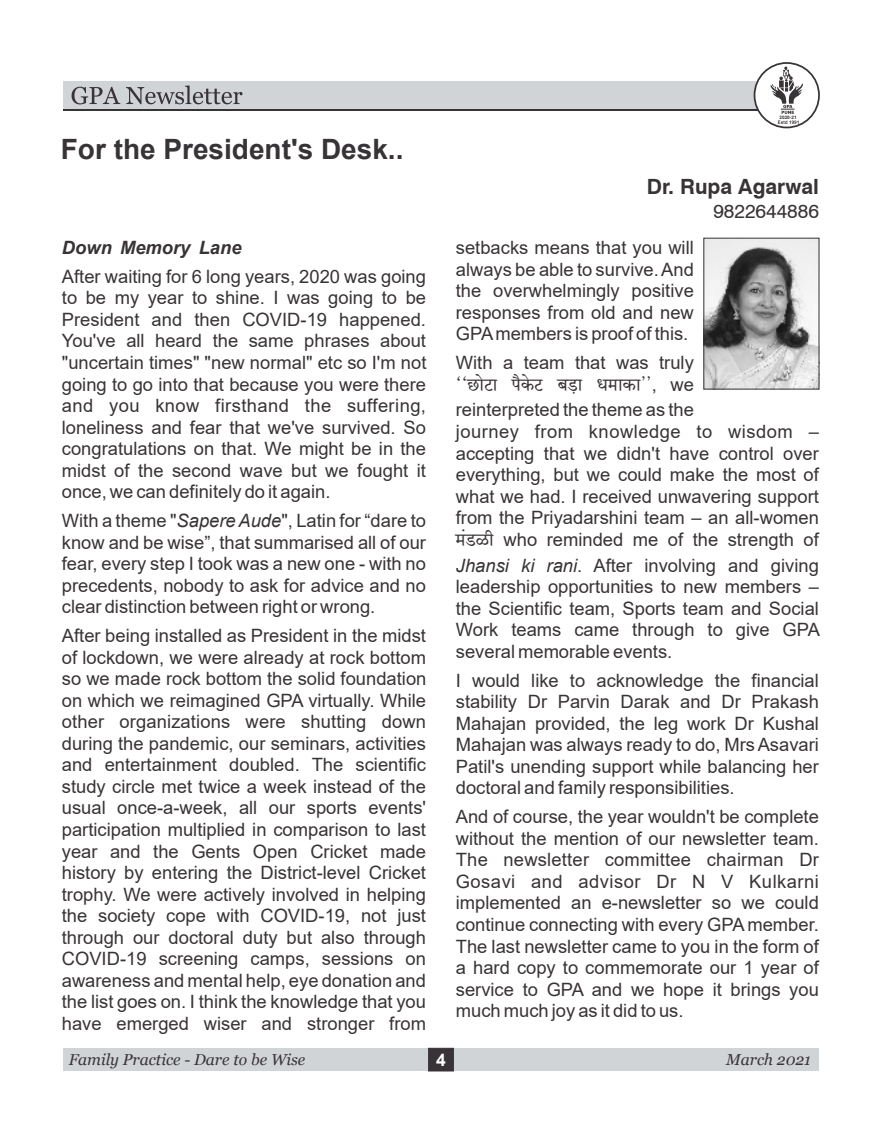
<style>
.page{position:relative;width:882px;height:1134px;background:#fff}
.page>*{position:absolute;margin:0;border:0;box-sizing:border-box;transform-origin:0 0}
.t1{font:700 28px "Arial";color:#383336}
.t2{font:22.75px "SHREE DEV";color:#383336}
.t3{font:700 21px "Swiss 721 BT";color:#383336}
.t4{font:19.25px "Swiss 721 BT";color:#383336}
.t5{font:18.38px/21.5px "Arial";color:#383336;text-align:justify}
.t6{font:18.38px "Arial";letter-spacing:.025em;color:#383336}
.t7{font:italic 700 18.38px "Arial";color:#383336}
.t8{font:700 17.5px "Arial";color:#fff}
.t9{font:italic 15.75px "Georgia";color:#383336}
.t10{font:700 4.73px "Arial";color:#383336}
.s1{font-style:italic}
</style>
<div class="page">
<div style="left:63px;top:1048px;width:756px;height:23px;background:#d1d4d6"></div>
<svg style="left:428px;top:1047px;width:26px;height:25px"></svg>
<div style="left:63px;top:83px;width:734px;height:28px;background:#383336"></div>
<div style="left:63px;top:81px;width:734px;height:28px;background:#d1d4d6"></div>
<svg style="left:72px;top:87px;width:48px;height:17px"></svg>
<svg style="left:126px;top:86px;width:116px;height:18px"></svg>
<svg style="left:754px;top:62px;width:66px;height:66px"></svg>
<svg style="left:770px;top:67px;width:34px;height:47px"></svg>
<svg style="left:778px;top:121px;width:21px;height:3px"></svg>
<img style="left:705px;top:240px;width:112px;height:148px">
<h1 class="t1" style="left:61px;top:138px;width:344px">For the President's Desk..</h1>
<p class="t7" style="left:62px;top:241px;width:181px">Down Memory Lane</p>
<p class="t5" style="left:62px;top:267px;width:366px">After waiting for 6 long years, 2020 was going to be my year to shine. I was going to be President and then COVID-19 happened.<br>You've all heard the same phrases about "uncertain times" "new normal" etc so I'm not going to go into that because you were there and you know firsthand the suffering, loneliness and fear that we've survived. So congratulations on that. We might be in the midst of the second wave but we fought it once, we can definitely do it again.</p>
<p class="t5" style="left:62px;top:511px;width:366px">With a theme "<span class="s1">Sapere Aude</span>", Latin for “dare to know and be wise”, that summarised all of our fear, every step I took was a new one - with no precedents, nobody to ask for advice and no clear distinction between right or wrong.</p>
<p class="t5" style="left:62px;top:626px;width:366px">After being installed as President in the midst of lockdown, we were already at rock bottom so we made rock bottom the solid foundation on which we reimagined GPA virtually. While other organizations were shutting down during the pandemic, our seminars, activities and entertainment doubled. The scientific study circle met twice a week instead of the usual once-a-week, all our sports events' participation multiplied in comparison to last year and the Gents Open Cricket made history by entering the District-level Cricket trophy. We were actively involved in helping the society cope with COVID-19, not just through our doctoral duty but also through COVID-19 screening camps, sessions on awareness and mental help, eye donation and the list goes on. I think the knowledge that you have emerged wiser and stronger from</p>
<p class="t9" style="left:69px;top:1053px;width:238px">Family Practice - Dare to be Wise</p>
<p class="t8" style="left:436px;top:1053px;width:11px">4</p>
<p class="t10" style="left:780px;top:116px;width:19px">2020-21</p>
<p class="t3" style="left:647px;top:178px;width:174px">Dr. Rupa Agarwal</p>
<p class="t4" style="left:713px;top:203px;width:107px">9822644886</p>
<p class="t5" style="left:456px;top:238px;width:240px">setbacks means that you will always be able to survive. And the overwhelmingly positive responses from old and new GPAmembers is proof of this.</p>
<p class="t5" style="left:456px;top:353px;width:240px;line-height:22.1px;text-align:right">With a team that was truly , we</p>
<p class="t5" style="left:456px;top:401px;width:240px">reinterpreted the theme as the</p>
<p class="t6" style="left:456px;top:425px;width:365px">journey from knowledge to wisdom –</p>
<p class="t5" style="left:456px;top:444px;width:365px">accepting that we didn't have control over</p>
<p class="t5" style="left:456px;top:466px;width:365px">everything, but we could make the most of</p>
<p class="t5" style="left:456px;top:487px;width:365px">what we had. I received unwavering support</p>
<p class="t5" style="left:456px;top:509px;width:365px">from the Priyadarshini team – an all-women</p>
<p class="t5" style="left:504px;top:531px;width:317px">who reminded me of the strength of</p>
<p class="t5" style="left:456px;top:556px;width:366px"><span class="s1">Jhansi ki rani</span>. After involving and giving leadership opportunities to new members – the Scientific team, Sports team and Social Work teams came through to give GPA several memorable events.</p>
<p class="t5" style="left:456px;top:671px;width:365px">I would like to acknowledge the financial stability Dr Parvin Darak and Dr Prakash Mahajan provided, the leg work Dr Kushal Mahajan was always ready to do, Mrs Asavari Patil's unending support while balancing her doctoral and family responsibilities.</p>
<p class="t5" style="left:456px;top:808px;width:365px">And of course, the year wouldn't be complete without the mention of our newsletter team.<br>The newsletter committee chairman Dr Gosavi and advisor Dr N V Kulkarni implemented an e-newsletter so we could continue connecting with every GPA member.<br>The last newsletter came to you in the form of a hard copy to commemorate our 1 year of service to GPA and we hope it brings you much much joy as it did to us.</p>
<p class="t2" style="left:456px;top:374px;width:197px">""N&gt;moQ&gt;m n¡Ho$Q&gt; ~‹S&gt;m Y_mH$m''</p>
<p class="t2" style="left:456px;top:529px;width:40px">_§S&gt;ir</p>
<p class="t9" style="left:726px;top:1053px;width:86px">March 2021</p>
</div>
